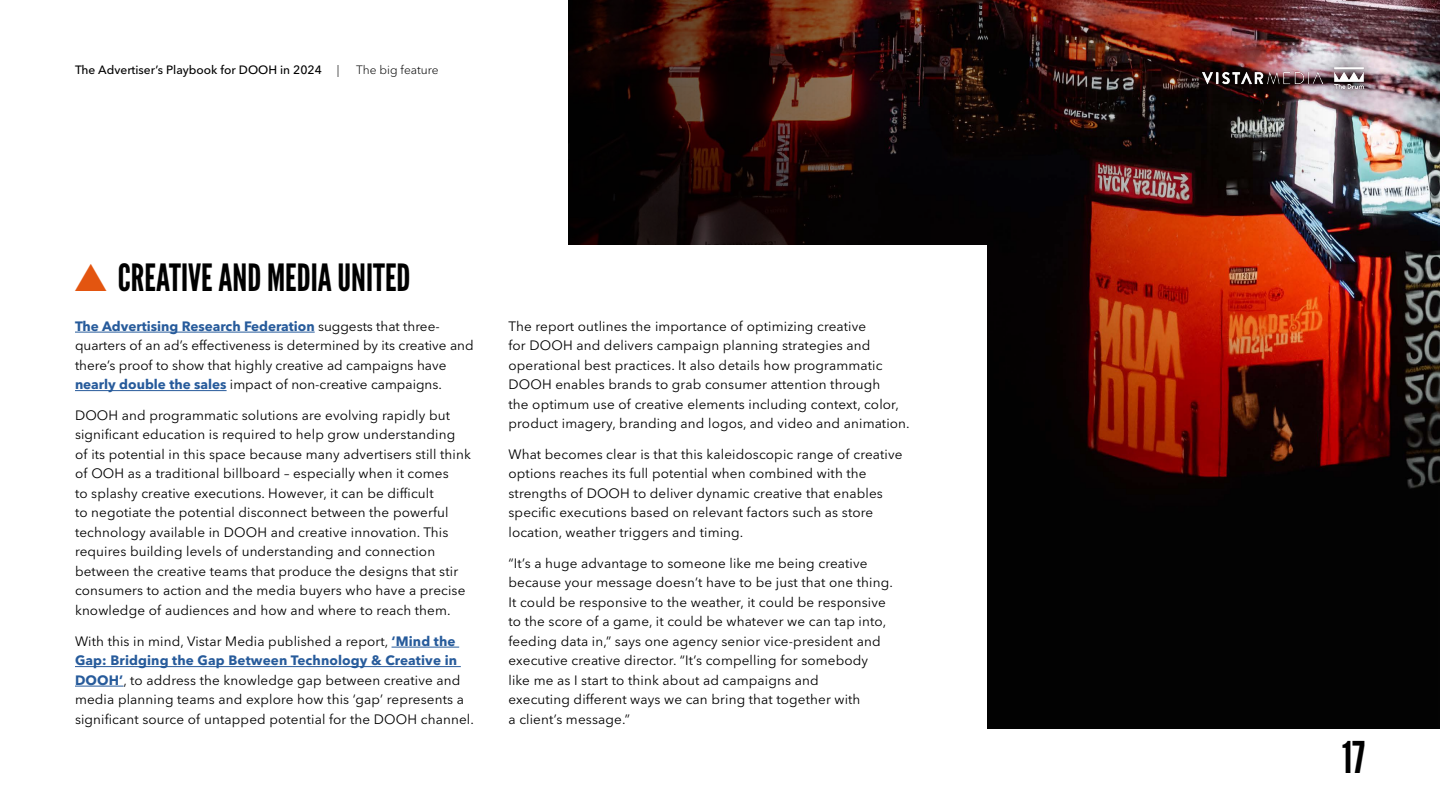
<style>
.page{position:relative;width:1440px;height:810px;background:#fff}
.page>*{position:absolute;margin:0;border:0;box-sizing:border-box;transform-origin:0 0}
.t1{font:43.65px "League Gothic";color:#000}
.t2{font:37.5px "League Gothic";color:#000}
.t3{font:13.5px/19.5px "Avenir Next LT Pro";letter-spacing:.01em;color:#000}
.t4{font:500 12px "Avenir Next LT Pro";color:#000}
.t5{font:300 12px "Avenir Next LT Pro";color:#000}
.s1{font-family:"Circular Std";color:#e35510}
.s2{font-weight:700;color:#275b9b}
</style>
<div class="page">
<img style="left:568px;top:0;width:870px;height:729px">
<div style="left:495px;top:246px;width:492px;height:489px;background:#fff"></div>
<hr style="left:75px;top:332px;width:240px;height:1px;background:#275b9b">
<hr style="left:75px;top:390px;width:152px;height:1px;background:#275b9b">
<hr style="left:392px;top:647px;width:67px;height:1px;background:#275b9b">
<hr style="left:75px;top:666px;width:386px;height:1px;background:#275b9b">
<hr style="left:75px;top:686px;width:48px;height:1px;background:#275b9b">
<img style="left:1187px;top:50px;width:192px;height:55px">
<img style="left:1332px;top:65px;width:33px;height:25px">
<img style="left:1203px;top:70px;width:120px;height:15px">
<p class="t4" style="left:75px;top:63px;width:248px">The Advertiser’s Playbook for DOOH in 2024</p>
<p class="t5" style="left:337px;top:63px;width:4px">|</p>
<p class="t5" style="left:356px;top:63px;width:84px">The big feature</p>
<h2 class="t2" style="left:75px;top:255px;width:337px"><span class="s1">▲</span> CREATIVE AND MEDIA UNITED</h2>
<p class="t3" style="left:75px;top:316px;width:400px"><span class="s2">The Advertising Research Federation</span> suggests that three&shy;quarters of an ad’s effectiveness is determined by its creative and there’s proof to show that highly creative ad campaigns have <span class="s2">nearly double the sales</span> impact of non-creative campaigns.</p>
<p class="t3" style="left:75px;top:406px;width:397px">DOOH and programmatic solutions are evolving rapidly but significant education is required to help grow understanding of its potential in this space because many advertisers still think of OOH as a traditional billboard – especially when it comes<br>to splashy creative executions. However, it can be difficult<br>to negotiate the potential disconnect between the powerful technology available in DOOH and creative innovation. This requires building levels of understanding and connection between the creative teams that produce the designs that stir consumers to action and the media buyers who have a precise knowledge of audiences and how and where to reach them.</p>
<p class="t3" style="left:75px;top:631px;width:400px">With this in mind, Vistar Media published a report, <span class="s2">‘Mind the Gap: Bridging the Gap Between Technology &amp; Creative in DOOH’</span>, to address the knowledge gap between creative and media planning teams and explore how this ‘gap’ represents a significant source of untapped potential for the DOOH channel.</p>
<p class="t3" style="left:508px;top:316px;width:403px">The report outlines the importance of optimizing creative<br>for DOOH and delivers campaign planning strategies and operational best practices. It also details how programmatic DOOH enables brands to grab consumer attention through<br>the optimum use of creative elements including context, color, product imagery, branding and logos, and video and animation.</p>
<p class="t3" style="left:508px;top:444px;width:395px">What becomes clear is that this kaleidoscopic range of creative options reaches its full potential when combined with the strengths of DOOH to deliver dynamic creative that enables specific executions based on relevant factors such as store location, weather triggers and timing.</p>
<p class="t3" style="left:508px;top:553px;width:386px">“It’s a huge advantage to someone like me being creative because your message doesn’t have to be just that one thing.<br>It could be responsive to the weather, it could be responsive to the score of a game, it could be whatever we can tap into, feeding data in,” says one agency senior vice-president and executive creative director. “It’s compelling for somebody like me as I start to think about ad campaigns and<br>executing different ways we can bring that together with<br>a client’s message.”</p>
<h1 class="t1" style="left:1342px;top:731px;width:24px">17</h1>
</div>
